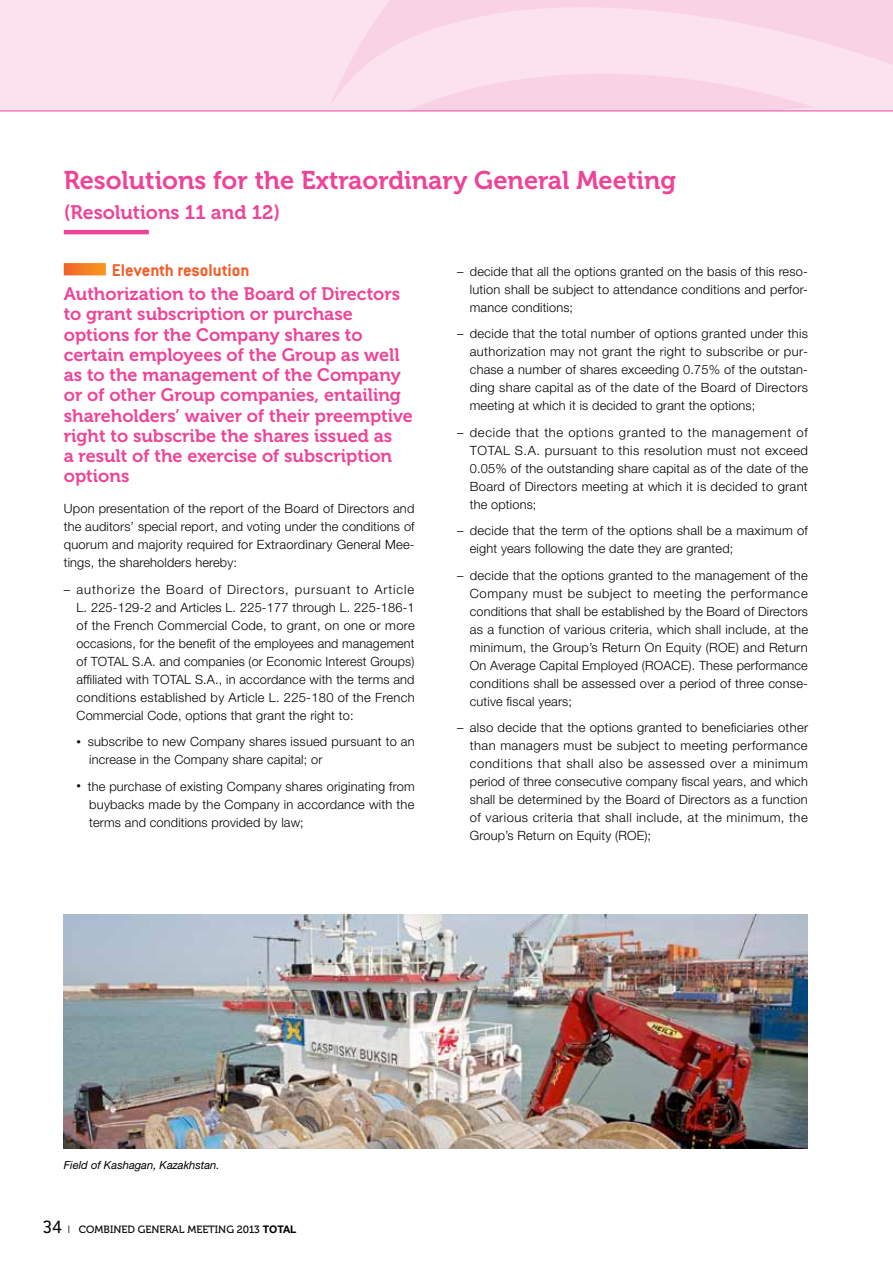
<style>
.page{position:relative;width:893px;height:1263px;background:#fff}
.page>*{position:absolute;margin:0;border:0;box-sizing:border-box;transform-origin:0 0}
.t1{font:25.5px "Museo 700";color:#ee4498}
.t2{font:19.5px "Museo 700";color:#ee4498}
.t3{font:700 18.75px "Conduit ITC Std";color:#f15f29}
.t4{font:18px/20.2px "Museo 700";color:#ee4498}
.t5{font:300 12.75px/18px "Helvetica Neue LT Std";letter-spacing:.01em;color:#000;text-align:justify}
.t6{font:italic 11.25px "Helvetica Neue LT Std";color:#000}
.t7{font:10.5px "Museo 500";letter-spacing:-.005em;color:#000}
.s1{font-size:9px}
.s2{font-family:"Conduit ITC Std";font-size:19.5px}
.s3{font-family:"Helvetica Neue LT Std";font-weight:300}
.s4{font-family:"Helvetica Neue LT Std";font-weight:700}
</style>
<div class="page">
<img style="left:64px;top:914px;width:744px;height:234px">
<hr style="left:64px;top:230px;width:85px;height:4px;background:#ee4498">
<svg style="left:64px;top:263px;width:42px;height:12px"></svg>
<div style="left:0;top:0;width:893px;height:111px;background:#fce2ee"></div>
<svg style="left:329px;top:0;width:564px;height:111px"></svg>
<svg style="left:332px;top:69px;width:483px;height:42px"></svg>
<hr style="left:0;top:111px;width:893px;height:1px;background:#ee4498">
<h1 class="t1" style="left:64px;top:166px;width:614px">Resolutions for the Extraordinary General Meeting</h1>
<h2 class="t2" style="left:64px;top:202px;width:218px">(Resolutions 11 and 12)</h2>
<h3 class="t3" style="left:112px;top:258px;width:139px">Eleventh resolution</h3>
<p class="t4" style="left:64px;top:284px;width:351px">Authorization to the Board of Directors to grant subscription or purchase options for the Company shares to certain employees of the Group as well as to the management of the Company or of other Group companies, entailing shareholders’ waiver of their preemptive right to subscribe the shares issued as<br>a result of the exercise of subscription options</p>
<p class="t5" style="left:64px;top:499px;width:352px">Upon presentation of the report of the Board of Directors and the auditors’ special report, and voting under the conditions of quorum and majority required for Extraordinary General Mee&shy;tings, the shareholders hereby:</p>
<p class="t5" style="left:77px;top:580px;width:340px;text-indent:-13px">– authorize the Board of Directors, pursuant to Article L. 225-129-2 and Articles L. 225-177 through L. 225-186-1 of the French Commercial Code, to grant, on one or more occasions, for the benefit of the employees and management of TOTAL S.A. and companies (or Economic Interest Groups) affiliated with TOTAL S.A., in accordance with the terms and conditions established by Article L. 225-180 of the French Commercial Code, options that grant the right to:</p>
<p class="t5" style="left:89px;top:732px;width:327px;text-indent:-13px"><span class="s1">•</span> subscribe to new Company shares issued pursuant to an increase in the Company share capital; or</p>
<p class="t5" style="left:89px;top:777px;width:327px;text-indent:-13px"><span class="s1">•</span> the purchase of existing Company shares originating from buybacks made by the Company in accordance with the terms and conditions provided by law;</p>
<p class="t5" style="left:470px;top:262px;width:340px;text-indent:-13px">– decide that all the options granted on the basis of this reso&shy;lution shall be subject to attendance conditions and perfor&shy;mance conditions;</p>
<p class="t5" style="left:470px;top:324px;width:340px;text-indent:-13px">– decide that the total number of options granted under this authorization may not grant the right to subscribe or pur&shy;chase a number of shares exceeding 0.75% of the outstan&shy;ding share capital as of the date of the Board of Directors meeting at which it is decided to grant the options;</p>
<p class="t5" style="left:470px;top:423px;width:340px;text-indent:-13px">– decide that the options granted to the management of TOTAL S.A. pursuant to this resolution must not exceed 0.05% of the outstanding share capital as of the date of the Board of Directors meeting at which it is decided to grant the options;</p>
<p class="t5" style="left:470px;top:521px;width:340px;text-indent:-13px">– decide that the term of the options shall be a maximum of eight years following the date they are granted;</p>
<p class="t5" style="left:470px;top:566px;width:340px;text-indent:-13px">– decide that the options granted to the management of the Company must be subject to meeting the performance conditions that shall be established by the Board of Directors as a function of various criteria, which shall include, at the minimum, the Group’s Return On Equity (ROE) and Return On Average Capital Employed (ROACE). These performance conditions shall be assessed over a period of three conse&shy;cutive fiscal years;</p>
<p class="t5" style="left:470px;top:718px;width:340px;text-indent:-13px">– also decide that the options granted to beneficiaries other than managers must be subject to meeting performance conditions that shall also be assessed over a minimum period of three consecutive company fiscal years, and which shall be determined by the Board of Directors as a function of various criteria that shall include, at the minimum, the Group’s Return on Equity (ROE);</p>
<p class="t6" style="left:64px;top:1158px;width:157px">Field of Kashagan, Kazakhstan.</p>
<p class="t7" style="left:43px;top:1223px;width:69px"><span class="s2">34</span> <span class="s3">I</span> COMBINED</p>
<p class="t7" style="left:138px;top:1223px;width:16px">GENERAL</p>
<p class="t7" style="left:187px;top:1223px;width:16px">MEETIN</p>
<p class="t7" style="left:226px;top:1223px;width:51px">G 2013 <span class="s4">Total</span></p>
</div>
